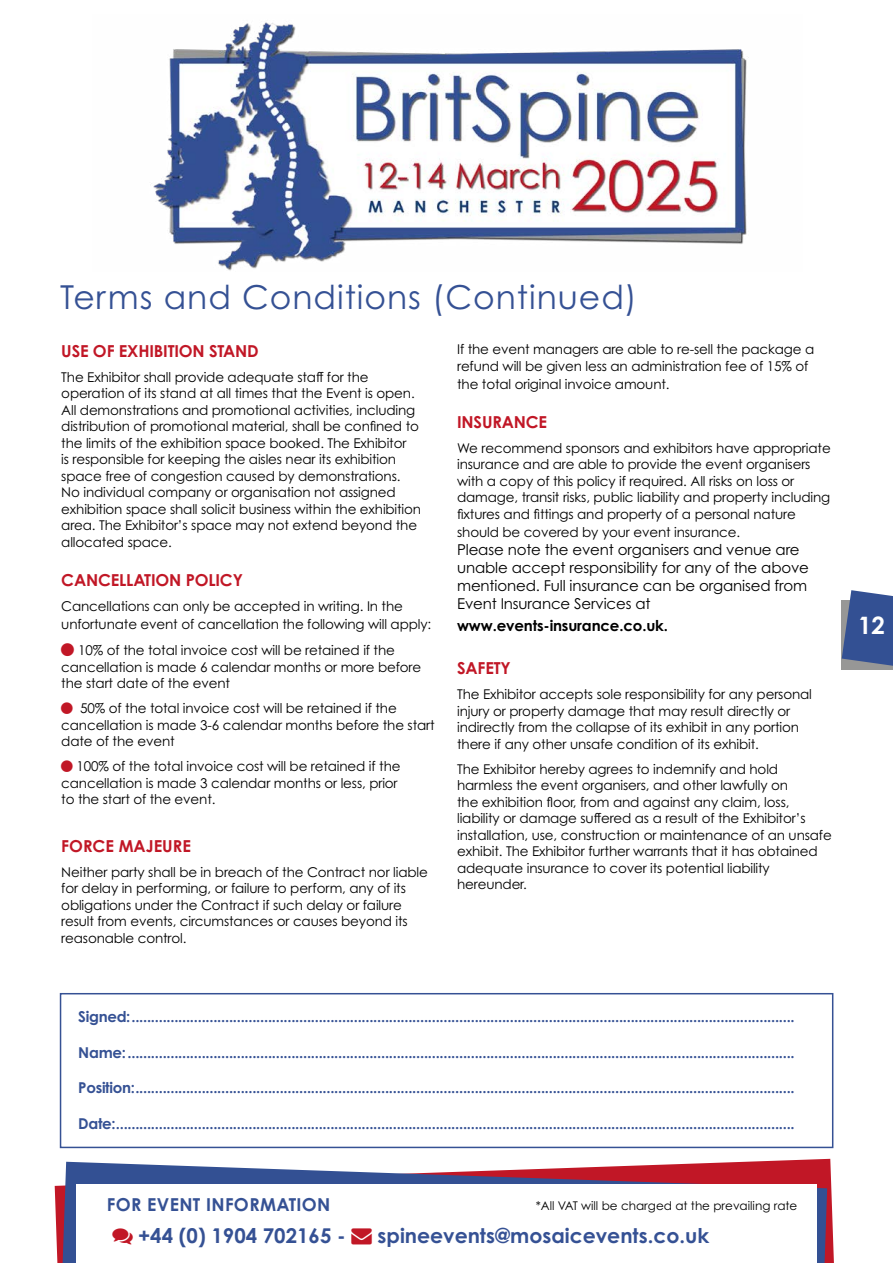
<style>
.page{position:relative;width:893px;height:1263px;background:#fff}
.page>*{position:absolute;margin:0;border:0;box-sizing:border-box;transform-origin:0 0}
.t1{font:33px "Century Gothic Pro";letter-spacing:.03em;color:#355194}
.t2{font:700 24px "Century Gothic Pro";color:#fff}
.t3{font:700 20.4px "Century Gothic Pro";color:#355194}
.t4{font:700 17.85px "Century Gothic Pro";letter-spacing:.02em;color:#355194}
.t5{font:700 16.5px "Century Gothic Pro";letter-spacing:-.01em;color:#c11726}
.t6{font:700 15px "Century Gothic Pro";letter-spacing:-.02em;color:#355194}
.t7{font:15px/18px "Century Gothic Pro";letter-spacing:-.01em;color:#000}
.t8{font:700 15px "Century Gothic Pro";letter-spacing:-.01em;color:#000}
.t9{font:13.5px/16.5px "Century Gothic Pro";letter-spacing:-.01em;color:#000}
.t10{font:12px "Century Gothic Pro";color:#000}
.s1{color:#c11726}
</style>
<div class="page">
<svg style="left:55px;top:1159px;width:779px;height:104px"></svg>
<svg style="left:62px;top:1162px;width:765px;height:101px"></svg>
<div style="left:76px;top:1184px;width:741px;height:79px;background:#fff"></div>
<img style="left:153px;top:22px;width:596px;height:249px">
<svg style="left:842px;top:590px;width:51px;height:80px"></svg>
<div style="left:60px;top:993px;width:773px;height:155px;border:2px solid #355194"></div>
<h1 class="t1" style="left:60px;top:276px;width:578px">Terms and Conditions (Continued)</h1>
<p class="t5" style="left:61px;top:340px;width:199px">USE OF EXHIBITION STAND</p>
<p class="t9" style="left:61px;top:368px;width:361px">The Exhibitor shall provide adequate staff for the operation of its stand at all times that the Event is open.<br>All demonstrations and promotional activities, including distribution of promotional material, shall be confined to the limits of the exhibition space booked. The Exhibitor<br>is responsible for keeping the aisles near its exhibition space free of congestion caused by demonstrations.<br>No individual company or organisation not assigned exhibition space shall solicit business within the exhibition area. The Exhibitor’s space may not extend beyond the allocated space.</p>
<p class="t5" style="left:61px;top:569px;width:183px">CANCELLATION POLICY</p>
<p class="t9" style="left:61px;top:597px;width:371px;line-height:18px">Cancellations can only be accepted in writing. In the unfortunate event of cancellation the following will apply:</p>
<p class="t9" style="left:61px;top:642px;width:361px;text-indent:17px">10% of the total invoice cost will be retained if the cancellation is made 6 calendar months or more before the start date of the event</p>
<p class="t9" style="left:61px;top:700px;width:375px;text-indent:19px">50% of the total invoice cost will be retained if the cancellation is made 3-6 calendar months before the start date of the event</p>
<p class="t9" style="left:61px;top:758px;width:341px;text-indent:15px">100% of the total invoice cost will be retained if the cancellation is made 3 calendar months or less, prior to the start of the event.</p>
<p class="t5" style="left:61px;top:835px;width:131px">FORCE MAJEURE</p>
<p class="t9" style="left:61px;top:863px;width:368px">Neither party shall be in breach of the Contract nor liable for delay in performing, or failure to perform, any of its obligations under the Contract if such delay or failure result from events, circumstances or causes beyond its reasonable control.</p>
<p class="t9" style="left:457px;top:341px;width:359px">If the event managers are able to re-sell the package a refund will be given less an administration fee of 15% of</p>
<p class="t9" style="left:457px;top:376px;width:214px">the total original invoice amount.</p>
<p class="t5" style="left:457px;top:412px;width:92px">INSURANCE</p>
<p class="t9" style="left:457px;top:440px;width:375px">We recommend sponsors and exhibitors have appropriate insurance and are able to provide the event organisers with a copy of this policy if required. All risks on loss or damage, transit risks, public liability and property including fixtures and fittings and property of a personal nature</p>
<p class="t9" style="left:457px;top:524px;width:285px">should be covered by your event insurance.</p>
<p class="t7" style="left:457px;top:540px;width:353px">Please note the event organisers and venue are unable accept responsibility for any of the above mentioned. Full insurance can be organised from Event Insurance Services at</p>
<p class="t8" style="left:457px;top:616px;width:212px">www.events-insurance.co.uk.</p>
<p class="t5" style="left:457px;top:658px;width:55px">SAFETY</p>
<p class="t9" style="left:457px;top:686px;width:356px">The Exhibitor accepts sole responsibility for any personal injury or property damage that may result directly or indirectly from the collapse of its exhibit in any portion there if any other unsafe condition of its exhibit.</p>
<p class="t9" style="left:457px;top:761px;width:376px">The Exhibitor hereby agrees to indemnify and hold harmless the event organisers, and other lawfully on<br>the exhibition floor, from and against any claim, loss, liability or damage suffered as a result of the Exhibitor’s installation, use, construction or maintenance of an unsafe exhibit. The Exhibitor further warrants that it has obtained adequate insurance to cover its potential liability hereunder.</p>
<p class="t6" style="left:78px;top:1007px;width:718px">Signed:..........................................................................................................................................................................</p>
<p class="t6" style="left:78px;top:1043px;width:718px">Name:...........................................................................................................................................................................</p>
<p class="t6" style="left:78px;top:1078px;width:718px">Position:.........................................................................................................................................................................</p>
<p class="t6" style="left:78px;top:1114px;width:718px">Date:..............................................................................................................................................................................</p>
<h3 class="t4" style="left:107px;top:1194px;width:225px">FOR EVENT INFORMATION</h3>
<h3 class="t3" style="left:138px;top:1223px;width:573px">+44 (0) 1904 702165 - <span class="s1">→</span> spineevents@mosaicevents.co.uk</h3>
<p class="t10" style="left:536px;top:1199px;width:263px">*All VAT will be charged at the prevailing rate</p>
<h2 class="t2" style="left:858px;top:611px;width:28px">12</h2>
</div>
